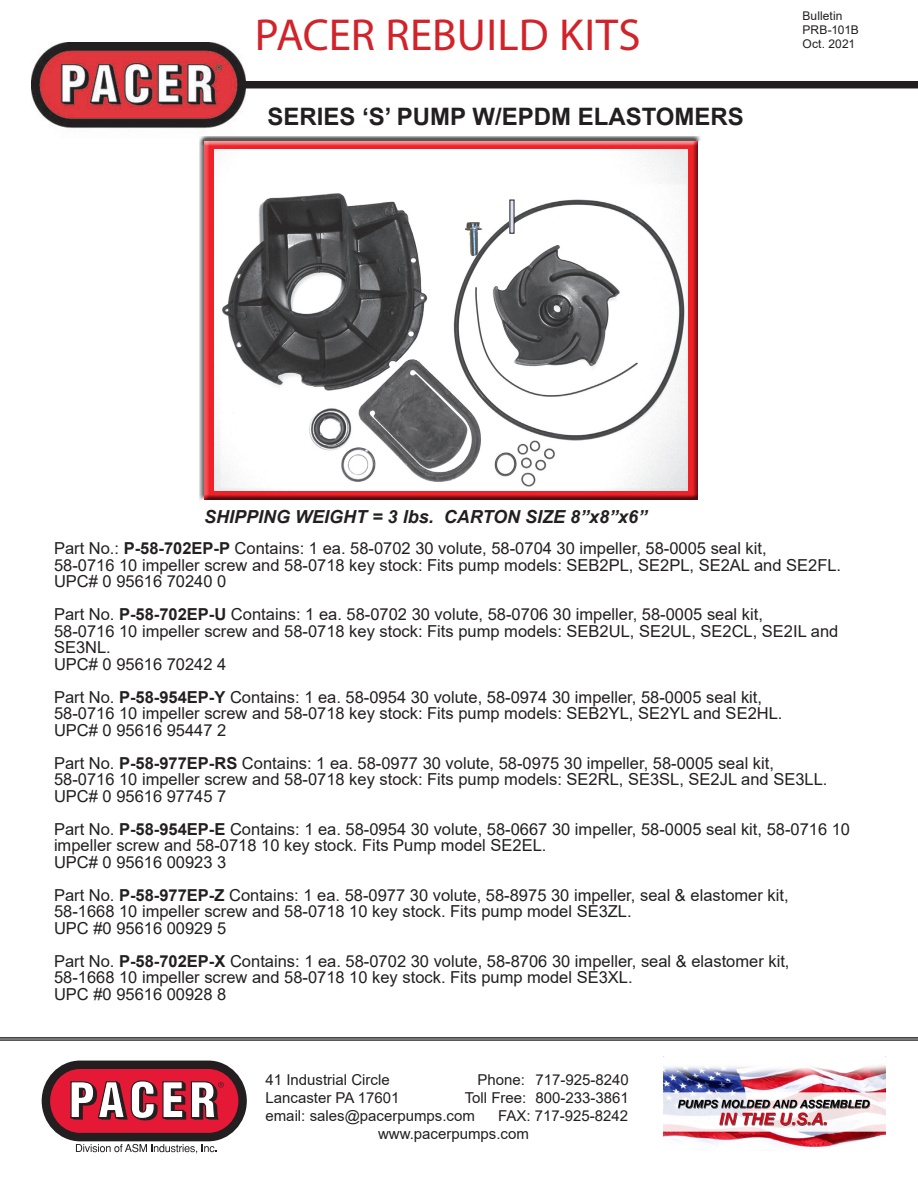
<style>
.page{position:relative;width:918px;height:1188px;background:#fff}
.page>*{position:absolute;margin:0;border:0;box-sizing:border-box;transform-origin:0 0}
.t1{font:45px "Myriad Pro";letter-spacing:.005em;color:#d1232a}
.t2{font:700 24px "Arial";color:#231f20}
.t3{font:italic 700 18px "Arial";color:#231f20}
.t4{font:16.5px/16.5px "Arial";color:#231f20}
.t5{font:15px "Arial";color:#231f20}
.t6{font:12px "Arial";letter-spacing:.01em;color:#231f20}
.s1{font-weight:700}
</style>
<div class="page">
<img style="left:32px;top:43px;width:214px;height:86px">
<div style="left:199px;top:138px;width:504px;height:367px;background:#231f20;opacity:.75"></div>
<img style="left:214px;top:150px;width:473px;height:341px">
<hr style="left:0;top:1037px;width:918px;height:1px;background:#231f20">
<hr style="left:0;top:1039px;width:918px;height:1px;background:#231f20">
<hr style="left:0;top:1040px;width:918px;height:1px;background:#231f20">
<div style="left:243px;top:81px;width:675px;height:7px;background:#231f20"></div>
<img style="left:465px;top:216px;width:13px;height:40px">
<svg style="left:42px;top:1061px;width:205px;height:93px"></svg>
<img style="left:664px;top:1056px;width:222px;height:91px">
<p class="t1" style="left:255px;top:7px;width:388px">PACER REBUILD KITS</p>
<p class="t2" style="left:267px;top:100px;width:478px">SERIES ‘S’ PUMP W/EPDM ELASTOMERS</p>
<p class="t6" style="left:802px;top:7px;width:42px">Bulletin</p>
<p class="t6" style="left:802px;top:21px;width:58px">PRB-101B</p>
<p class="t6" style="left:802px;top:36px;width:54px">Oct. 2021</p>
<p class="t3" style="left:204px;top:505px;width:444px">SHIPPING WEIGHT = 3 lbs. CARTON SIZE 8”x8”x6”</p>
<p class="t4" style="left:54px;top:540px;width:714px">Part No.: <span class="s1">P-58-702EP-P</span> Contains: 1 ea. 58-0702 30 volute, 58-0704 30 impeller, 58-0005 seal kit,</p>
<p class="t4" style="left:54px;top:557px;width:789px">58-0716 10 impeller screw and 58-0718 key stock: Fits pump models: SEB2PL, SE2PL, SE2AL and SE2FL.</p>
<p class="t4" style="left:54px;top:573px;width:174px">UPC# 0 95616 70240 0</p>
<p class="t4" style="left:54px;top:606px;width:710px">Part No. <span class="s1">P-58-702EP-U</span> Contains: 1 ea. 58-0702 30 volute, 58-0706 30 impeller, 58-0005 seal kit,</p>
<p class="t4" style="left:54px;top:623px;width:786px">58-0716 10 impeller screw and 58-0718 key stock: Fits pump models: SEB2UL, SE2UL, SE2CL, SE2IL and<br>SE3NL.</p>
<p class="t4" style="left:54px;top:656px;width:174px">UPC# 0 95616 70242 4</p>
<p class="t4" style="left:54px;top:689px;width:710px">Part No. <span class="s1">P-58-954EP-Y</span> Contains: 1 ea. 58-0954 30 volute, 58-0974 30 impeller, 58-0005 seal kit,</p>
<p class="t4" style="left:54px;top:705px;width:730px">58-0716 10 impeller screw and 58-0718 key stock: Fits pump models: SEB2YL, SE2YL and SE2HL.</p>
<p class="t4" style="left:54px;top:722px;width:174px">UPC# 0 95616 95447 2</p>
<p class="t4" style="left:54px;top:755px;width:722px">Part No. <span class="s1">P-58-977EP-RS</span> Contains: 1 ea. 58-0977 30 volute, 58-0975 30 impeller, 58-0005 seal kit,</p>
<p class="t4" style="left:54px;top:771px;width:775px">58-0716 10 impeller screw and 58-0718 key stock: Fits pump models: SE2RL, SE3SL, SE2JL and SE3LL.</p>
<p class="t4" style="left:54px;top:788px;width:174px">UPC# 0 95616 97745 7</p>
<p class="t4" style="left:54px;top:821px;width:798px">Part No. <span class="s1">P-58-954EP-E</span> Contains: 1 ea. 58-0954 30 volute, 58-0667 30 impeller, 58-0005 seal kit, 58-0716 10 impeller screw and 58-0718 10 key stock. Fits Pump model SE2EL.</p>
<p class="t4" style="left:54px;top:854px;width:174px">UPC# 0 95616 00923 3</p>
<p class="t4" style="left:54px;top:887px;width:736px">Part No. <span class="s1">P-58-977EP-Z</span> Contains: 1 ea. 58-0977 30 volute, 58-8975 30 impeller, seal &amp; elastomer kit,</p>
<p class="t4" style="left:54px;top:903px;width:579px">58-1668 10 impeller screw and 58-0718 10 key stock. Fits pump model SE3ZL.</p>
<p class="t4" style="left:54px;top:920px;width:174px">UPC #0 95616 00929 5</p>
<p class="t4" style="left:54px;top:953px;width:737px">Part No. <span class="s1">P-58-702EP-X</span> Contains: 1 ea. 58-0702 30 volute, 58-8706 30 impeller, seal &amp; elastomer kit,</p>
<p class="t4" style="left:54px;top:969px;width:580px">58-1668 10 impeller screw and 58-0718 10 key stock. Fits pump model SE3XL.</p>
<p class="t4" style="left:54px;top:986px;width:174px">UPC #0 95616 00928 8</p>
<p class="t5" style="left:265px;top:1069px;width:126px">41 Industrial Circle</p>
<p class="t5" style="left:478px;top:1069px;width:153px">Phone: 717-925-8240</p>
<p class="t5" style="left:265px;top:1087px;width:135px">Lancaster PA 17601</p>
<p class="t5" style="left:465px;top:1087px;width:166px">Toll Free: 800-233-3861</p>
<p class="t5" style="left:265px;top:1105px;width:211px">email: sales@pacerpumps.com</p>
<p class="t5" style="left:498px;top:1105px;width:132px">FAX: 717-925-8242</p>
<p class="t5" style="left:378px;top:1123px;width:152px">www.pacerpumps.com</p>
</div>
